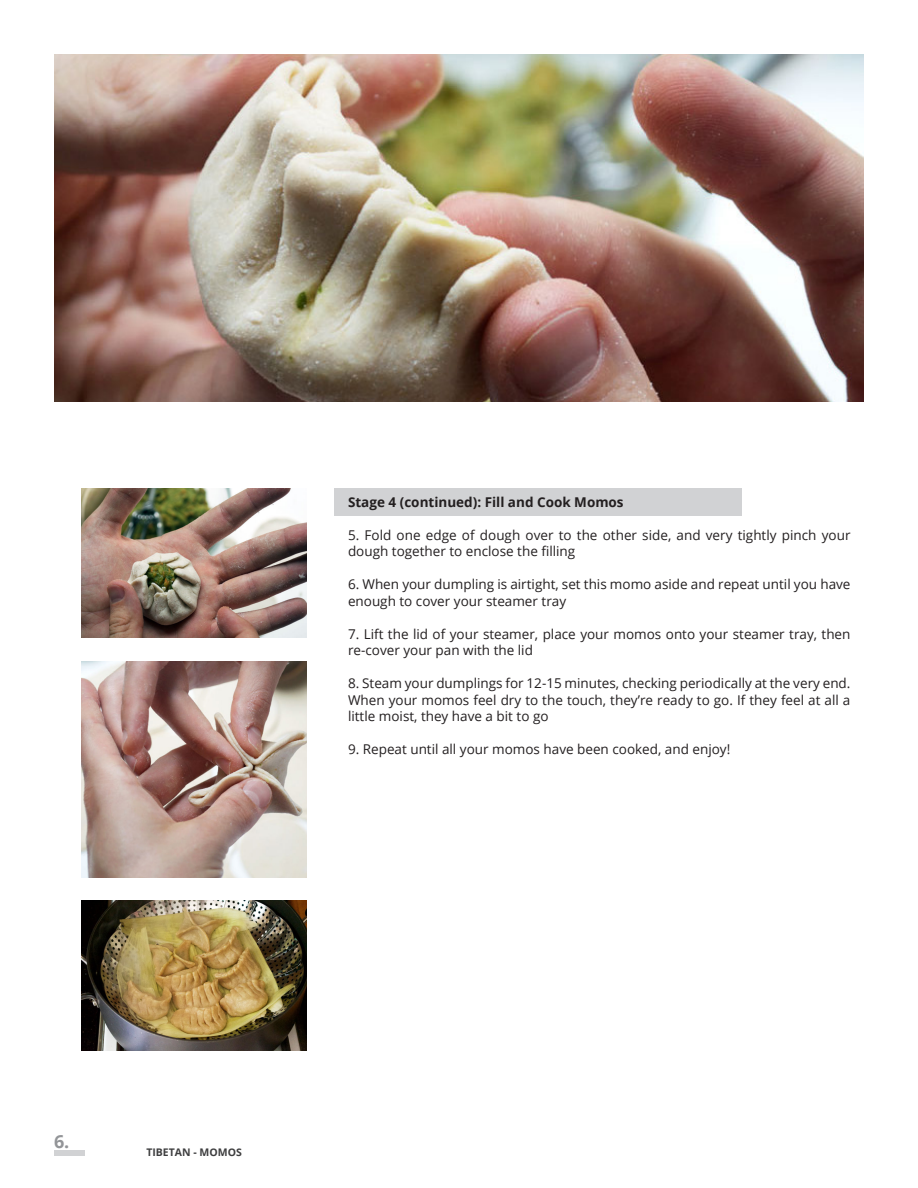
<style>
.page{position:relative;width:918px;height:1188px;background:#fff}
.page>*{position:absolute;margin:0;border:0;box-sizing:border-box;transform-origin:0 0}
.t1{font:700 18px "Open Sans";color:#939598}
.t2{font:13.5px/16.5px "Open Sans";color:#231f20}
.t3{font:700 13.5px "Open Sans";color:#231f20}
.t4{font:700 10.5px "Open Sans";color:#3e3e3f}
</style>
<div class="page">
<img style="left:82px;top:488px;width:225px;height:150px">
<img style="left:55px;top:54px;width:809px;height:348px">
<img style="left:82px;top:901px;width:225px;height:149px">
<img style="left:82px;top:661px;width:225px;height:216px">
<div style="left:54px;top:1150px;width:30px;height:5px;background:#d1d2d4"></div>
<div style="left:335px;top:488px;width:407px;height:28px;background:#d1d2d4"></div>
<p class="t3" style="left:348px;top:492px;width:277px">Stage 4 (continued): Fill and Cook Momos</p>
<p class="t2" style="left:348px;top:526px;width:504px">5. Fold one edge of dough over to the other side, and very tightly pinch your dough together to enclose the filling</p>
<p class="t2" style="left:348px;top:576px;width:504px">6. When your dumpling is airtight, set this momo aside and repeat until you have enough to cover your steamer tray</p>
<p class="t2" style="left:348px;top:625px;width:504px">7. Lift the lid of your steamer, place your momos onto your steamer tray, then re-cover your pan with the lid</p>
<p class="t2" style="left:348px;top:675px;width:504px;text-align:justify">8. Steam your dumplings for 12-15 minutes, checking periodically at the very end.<br>When your momos feel dry to the touch, they’re ready to go. If they feel at all a little moist, they have a bit to go</p>
<p class="t2" style="left:348px;top:741px;width:384px">9. Repeat until all your momos have been cooked, and enjoy!</p>
<h1 class="t1" style="left:54px;top:1129px;width:17px">6.</h1>
<p class="t4" style="left:146px;top:1145px;width:97px">TIBETAN - MOMOS</p>
</div>
